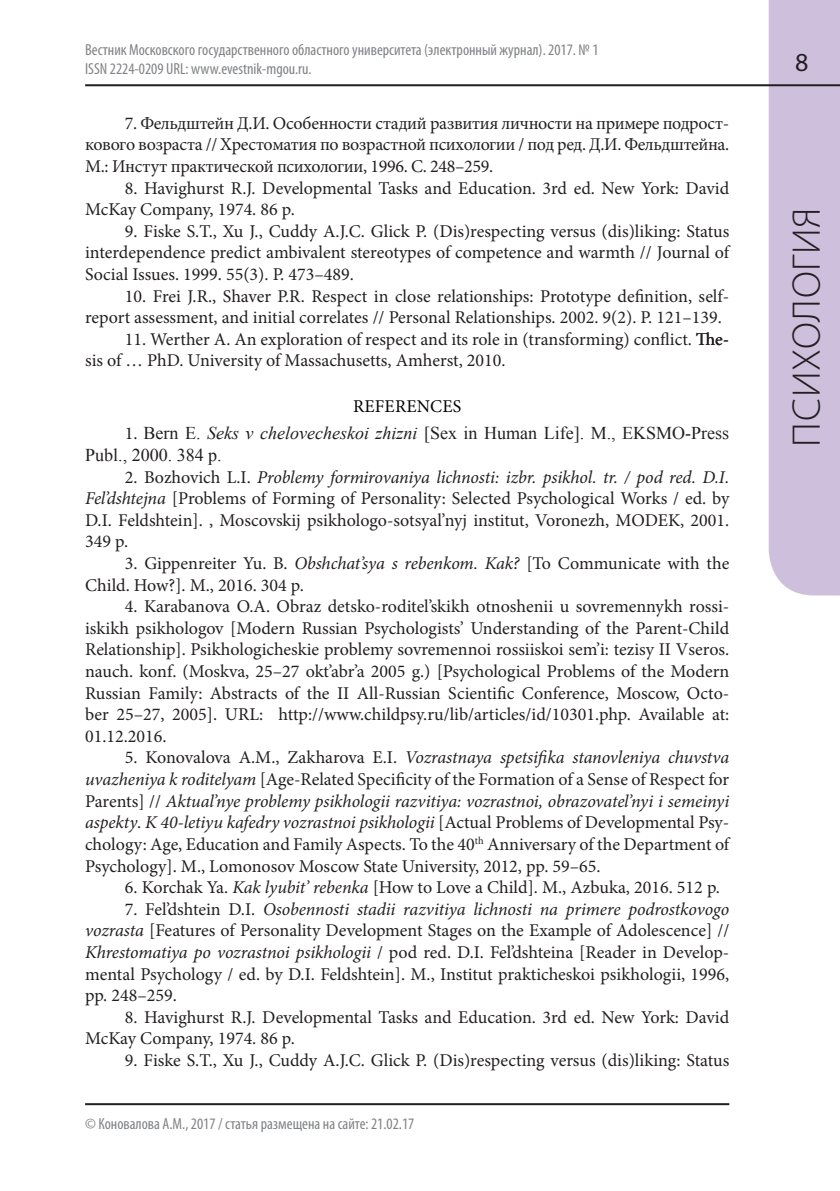
<style>
.page{position:relative;width:840px;height:1191px;background:#fff}
.page>*{position:absolute;margin:0;border:0;box-sizing:border-box;transform-origin:0 0}
.t1{font:300 40px "Myriad Pro";letter-spacing:.02em;color:#231f20}
.t2{font:26px "Myriad Pro";color:#231f20}
.Литература{font:18px/21.6px "Minion Pro";color:#231f20;text-align:justify}
.Литература-2{font:18px/21.6px "Times New Roman";color:#231f20}
.Инф_обАвт11{font:18px "Minion Pro";letter-spacing:.01em;color:#040503}
.t3{font:condensed 16px/19.2px "Myriad Pro";color:#808285}
.s1{font-family:"Minion Pro"}
.s2{font-style:italic}
</style>
<div class="page">
<div style="left:768px;top:0;width:71px;height:595px;background:#cec0dd"></div>
<hr style="left:85px;top:84px;width:754px;height:2px;background:#231f20">
<hr style="left:85px;top:1103px;width:644px;height:2px;background:#231f20">
<p class="t3" style="left:85px;top:39px;width:514px">Вестник Московского государственного областного университета (электронный журнал). 2017. № 1<br>ISSN 2224-0209 URL: www.evestnik-mgou.ru.</p>
<p class="Литература" style="left:85px;top:112px;width:645px;text-indent:40px">7. Фельдштейн Д.И. Особенности стадий развития личности на примере подрост&shy;кового возраста // Хрестоматия по возрастной психологии / под ред. Д.И. Фельдштейна.<br>М.: Инстут практической психологии, 1996. С. 248–259.</p>
<p class="Литература" style="left:85px;top:177px;width:645px;text-indent:40px">8. Havighurst R.J. Developmental Tasks and Education. 3rd ed. New York: David<br>McKay Company, 1974. 86 p.</p>
<p class="Литература" style="left:85px;top:220px;width:645px;text-indent:40px">9. Fiske S.T., Xu J., Cuddy A.J.C. Glick P. (Dis)respecting versus (dis)liking: Status interdependence predict ambivalent stereotypes of competence and warmth // Journal of Social Issues. 1999. 55(3). P. 473–489.</p>
<p class="Литература" style="left:85px;top:285px;width:645px;text-indent:40px">10. Frei J.R., Shaver P.R. Respect in close relationships: Prototype definition, self&shy;report assessment, and initial correlates // Personal Relationships. 2002. 9(2). P. 121–139.</p>
<p class="Литература" style="left:85px;top:328px;width:645px;text-indent:40px">11. Werther A. An exploration of respect and its role in (transforming) conflict. The&shy;sis of … PhD. University of Massachusetts, Amherst, 2010.</p>
<p class="Инф_обАвт11" style="left:353px;top:394px;width:110px">REFERENCES</p>
<p class="Литература-2" style="left:85px;top:422px;width:645px;text-indent:40px"><span class="s1">1.</span> Bern E. <span class="s2">Seks v chelovecheskoi zhizni</span> [Sex in Human Life]. M., EKSMO-Press<br>Publ., 2000. 384 p.</p>
<p class="Литература" style="left:85px;top:466px;width:645px;text-indent:40px">2. Bozhovich L.I. <span class="s2">Problemy formirovaniya lichnosti: izbr. psikhol. tr. / pod red. D.I.<br>Fel’dshtejna</span> [Problems of Forming of Personality: Selected Psychological Works / ed. by D.I. Feldshtein]. , Moscovskij psikhologo-sotsyal’nyj institut, Voronezh, MODEK, 2001.<br>349 p.</p>
<p class="Литература" style="left:85px;top:552px;width:645px;text-indent:40px">3. Gipp enreiter Yu. B. <span class="s2">Obshchat’sya s rebenkom. Kak?</span> [To Communicate with the<br>Child. How?]. M., 2016. 304 p.</p>
<p class="Литература" style="left:85px;top:596px;width:645px;text-indent:40px">4. Karabanova O.A. Obraz detsko-roditel’skikh otnoshenii u sovremennykh rossi&shy;iskikh psikhologov [Modern Russian Psychologists’ Understanding of the Parent-Child Relationship]. Psikhologicheskie problemy sovremennoi rossiiskoi sem’i: tezisy II Vseros. nauch. konf. (Moskva, 25–27 okt’abr’a 2005 g.) [Psychological Problems of the Modern Russian Family: Abstracts of the II All-Russian Scientific Conference, Moscow, Octo&shy;ber 25–27, 2005]. URL: http://www.childpsy.ru/lib/articles/id/10301.php. Available at:<br>01.12.2016.</p>
<p class="Литература" style="left:85px;top:747px;width:645px;text-indent:40px">5. Konovalova A.M., Zakharova E.I. <span class="s2">Vozrastnaya spetsifika stanovleniya chuvstva uvazheniya k roditelyam</span> [Age-Related Specificity of the Formation of a Sense of Respect for Parents] // <span class="s2">Aktual’nye problemy psikhologii razvitiya: vozrastnoi, obrazovatel’nyi i semeinyi aspekty</span>. <span class="s2">K 40-letiyu kafedry vozrastnoi psikhologii</span> [Actual Problems of Developmental Psy&shy;chology: Age, Education and Family Aspects. To the 40<sup>th</sup> Anniversary of the Department of Psychology]. M., Lomonosov Moscow State University, 2012, pp. 59–65.</p>
<p class="Литература" style="left:125px;top:876px;width:596px">6. Korchak Ya. <span class="s2">Kak lyubit’ rebenka</span> [How to Love a Child]. M., Azbuka, 2016. 512 p.</p>
<p class="Литература" style="left:85px;top:898px;width:645px;text-indent:40px">7. Fel’dshtein D.I. <span class="s2">Osobennosti stadii razvitiya lichnosti na primere podrostkovogo vozrasta</span> [Features of Personality Development Stages on the Example of Adolescence] // <span class="s2">Khrestomatiya po vozrastnoi psikhologii</span> / pod red. D.I. Fel’dshteina [Reader in Develop&shy;mental Psychology / ed. by D.I. Feldshtein]. M., Institut prakticheskoi psikhologii, 1996, pp. 248–259.</p>
<p class="Литература" style="left:85px;top:1006px;width:645px;text-indent:40px">8. Havighurst R.J. Developmental Tasks and Education. 3rd ed. New York: David<br>McKay Company, 1974. 86 p.</p>
<p class="Литература" style="left:125px;top:1049px;width:605px">9. Fiske S.T., Xu J., Cuddy A.J.C. Glick P. (Dis)respecting versus (dis)liking: Status</p>
<p class="t3" style="left:85px;top:1114px;width:330px">© Коновалова А.М., 2017 / статья размещена на сайте: 21.02.17</p>
<h2 class="t2" style="left:794px;top:47px;width:15px">8</h2>
<h1 class="t1" style="left:782px;top:446px;width:241px;rotate:-90deg">ПСИХОЛОГИЯ</h1>
</div>
